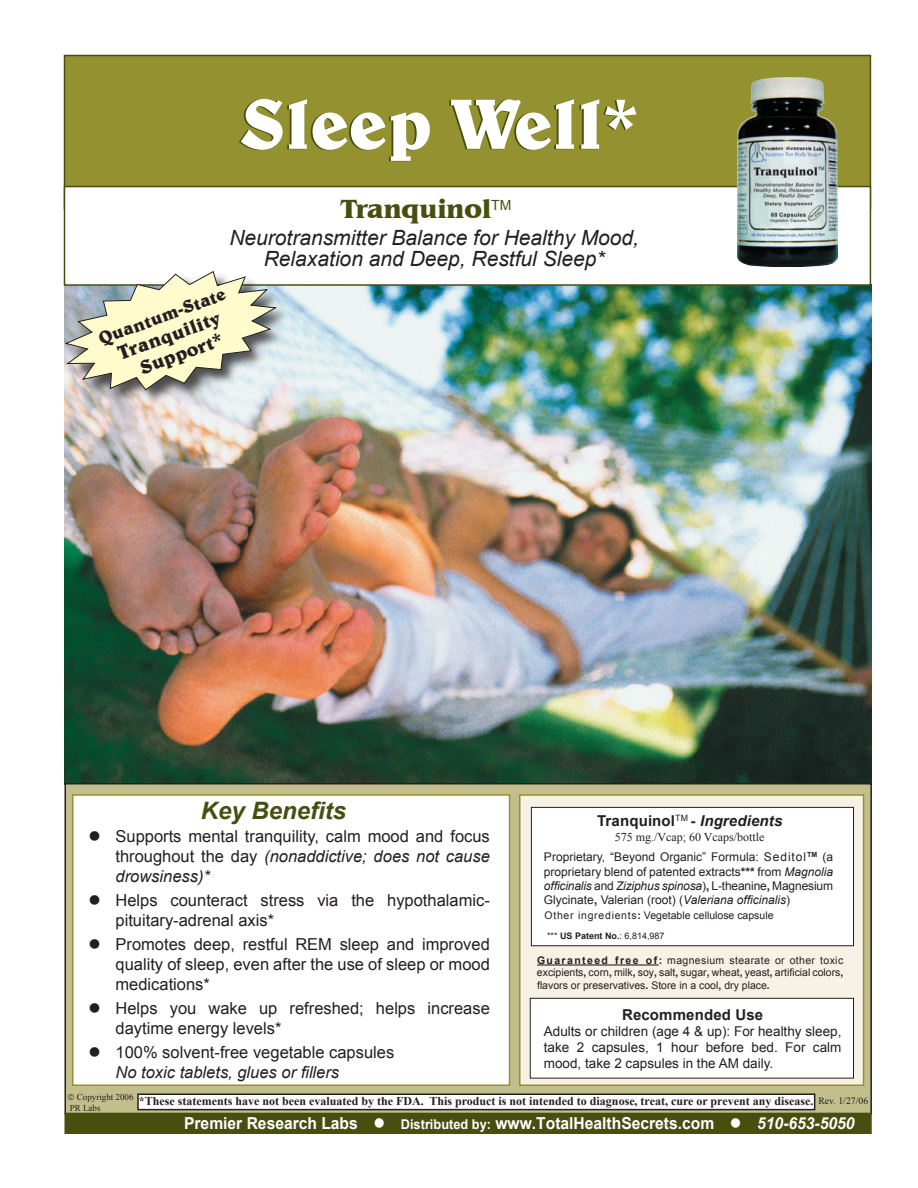
<style>
.page{position:relative;width:918px;height:1188px;background:#fff}
.page>*{position:absolute;margin:0;border:0;box-sizing:border-box;transform-origin:0 0}
.t1{font:700 72px "Belwe BT";color:#fff}
.t2{font:700 27px "Benguiat IT Cby BT";color:#464f10}
.t3{font:italic 700 24px "Arial";color:#464f10}
.t4{font:italic 21px/21px "Arial";color:#231f20;text-align:center}
.t5{font:700 19.5px/21px "Belwe BT";color:#231f20;text-align:center}
.t6{font:700 18px "Belwe BT";color:#231f20}
.t7{font:16.5px/19.8px "Arial";color:#231f20}
.t8{font:700 16.5px "Arial";color:#fff;scale:.95 1}
.t9{font:700 15px "Arial";letter-spacing:.01em;color:#231f20}
.t10{font:13.5px/16.2px "Arial";color:#231f20;text-align:justify}
.t11{font:12px/14.4px "Arial";color:#231f20;text-align:justify}
.t12{font:700 12px "Times New Roman";color:#231f20}
.t13{font:12px "Times New Roman";color:#231f20}
.t14{font:10.5px/12.6px "Arial";color:#231f20;text-align:justify}
.t15{font:9px "Arial";color:#231f20}
.t16{font:9px/10.8px "Times New Roman";color:#231f20}
.s1{font-style:italic}
.s2{font-weight:700}
.s3{font-weight:400;font-size:9.75px}
.s4{font-size:13.5px}
.s5{font-style:inherit}
</style>
<div class="page">
<img style="left:64px;top:284px;width:808px;height:499px">
<div style="left:65px;top:784px;width:806px;height:330px;background:#c3bf8c"></div>
<div style="left:64px;top:783px;width:808px;height:331px;border:2px solid #231f20"></div>
<div style="left:138px;top:1094px;width:677px;height:16px;background:#fff"></div>
<div style="left:137px;top:1094px;width:678px;height:16px;border:2px solid #231f20"></div>
<div style="left:65px;top:1113px;width:806px;height:20px;background:#464f10"></div>
<div style="left:64px;top:1113px;width:808px;height:21px;border:1px solid #464f10"></div>
<div style="left:65px;top:55px;width:805px;height:153px;background:#939130"></div>
<div style="left:64px;top:55px;width:807px;height:154px;border:2px solid #464f10"></div>
<div style="left:65px;top:187px;width:805px;height:98px;background:#fff"></div>
<div style="left:64px;top:186px;width:807px;height:100px;border:2px solid #464f10"></div>
<div style="left:73px;top:795px;width:437px;height:290px;background:#fff"></div>
<div style="left:72px;top:794px;width:438px;height:292px;border:2px solid #939130"></div>
<div style="left:520px;top:795px;width:344px;height:290px;background:#f7f2e6"></div>
<div style="left:519px;top:794px;width:345px;height:292px;border:2px solid #939130"></div>
<div style="left:531px;top:807px;width:323px;height:139px;background:#fff"></div>
<div style="left:531px;top:807px;width:323px;height:139px;border:1px solid #231f20"></div>
<hr style="left:537px;top:964px;width:122px;height:2px;background:#231f20">
<img style="left:737px;top:77px;width:100px;height:189px">
<div style="left:530px;top:998px;width:324px;height:80px;background:#fff"></div>
<div style="left:530px;top:998px;width:324px;height:80px;border:1px solid #231f20"></div>
<svg style="left:63px;top:251px;width:226px;height:161px"></svg>
<h1 class="t1" style="left:240px;top:78px;width:400px">Sleep Well*</h1>
<h2 class="t2" style="left:340px;top:192px;width:173px">Tranquinol<sup>TM</sup></h2>
<p class="t4" style="left:229px;top:228px;width:411px">Neurotransmitter Balance for Healthy Mood,<br>Relaxation and Deep, Restful Sleep*</p>
<p class="t6" style="left:95px;top:328px;width:136px;rotate:-20deg">Quantum-State</p>
<p class="t5" style="left:115px;top:343px;width:109px;rotate:-20deg">Tranquility<br>Support*</p>
<h3 class="t3" style="left:201px;top:795px;width:147px">Key Benefits</h3>
<p class="t7" style="left:115px;top:827px;width:376px;text-align:justify;text-indent:-27px">● Supports mental tranquility, calm mood and focus throughout the day <span class="s1">(nonaddictive; does not cause drowsiness)*</span></p>
<p class="t7" style="left:116px;top:891px;width:376px;text-indent:-27px">● Helps counteract stress via the hypothalamic&shy;pituitary-adrenal axis*</p>
<p class="t7" style="left:115px;top:935px;width:376px;text-align:justify;text-indent:-27px">● Promotes deep, restful REM sleep and improved quality of sleep, even after the use of sleep or mood medications*</p>
<p class="t7" style="left:116px;top:999px;width:376px;text-indent:-27px">● Helps you wake up refreshed; helps increase daytime energy levels*</p>
<p class="t7" style="left:116px;top:1043px;width:280px;text-indent:-27px">● 100% solvent-free vegetable capsules<br><span class="s1">No toxic tablets, glues or fillers</span></p>
<p class="t9" style="left:597px;top:811px;width:187px">Tranquinol<sup>TM</sup> - <span class="s1">Ingredients</span></p>
<p class="t13" style="left:615px;top:829px;width:151px">575 mg./Vcap; 60 Vcaps/bottle</p>
<p class="t11" style="left:544px;top:850px;width:291px">Proprietary, “Beyond Organic” Formula: Seditol<sup>TM</sup> (a proprietary blend of patented extracts<span class="s2">***</span> from <span class="s1">Magnolia officinalis</span> and <span class="s1">Ziziphus spinosa</span>)<span class="s2">,</span> L-theanine<span class="s2">,</span> Magnesium Glycinate<span class="s2">,</span> Valerian (root) (<span class="s1">Valeriana officinalis</span>)</p>
<p class="t14" style="left:545px;top:909px;width:231px">Other ingredients<span class="s2">:</span> Vegetable cellulose capsule</p>
<p class="t15" style="left:547px;top:930px;width:119px">*** <span class="s2">US Patent No.</span>: 6,814,987</p>
<p class="t14" style="left:537px;top:954px;width:308px"><span class="s2">Guaranteed free of:</span> magnesium stearate or other toxic excipients<span class="s2">,</span> corn<span class="s2">,</span> milk<span class="s2">,</span> soy<span class="s2">,</span> salt<span class="s2">,</span> sugar<span class="s2">,</span> wheat<span class="s2">,</span> yeast<span class="s2">,</span> artificial colors<span class="s2">, </span>flavors or preservatives<span class="s2">.</span> Store in a cool<span class="s2">,</span> dry place<span class="s2">.</span></p>
<p class="t9" style="left:622px;top:1005px;width:143px">Recommended Use</p>
<p class="t10" style="left:544px;top:1023px;width:299px">Adults or children (age 4 &amp; up): For healthy sleep, take 2 capsules, 1 hour before bed. For calm mood, take 2 capsules in the AM daily.</p>
<p class="t16" style="left:70px;top:1091px;width:65px;text-indent:7px">Copyright 2006<br>PR Labs</p>
<p class="t12" style="left:139px;top:1093px;width:731px">*These statements have not been evaluated by the FDA. This product is not intended to diagnose, treat, cure or prevent any disease. <span class="s3">Rev. 1/27/06</span></p>
<p class="t8" style="left:184px;top:1112px;width:707px">Premier Research Labs ● <span class="s4">Distributed by:</span> <span class="s5">www.TotalHealthSecrets</span>.com ● <span class="s1">510-653-5050</span></p>
</div>
